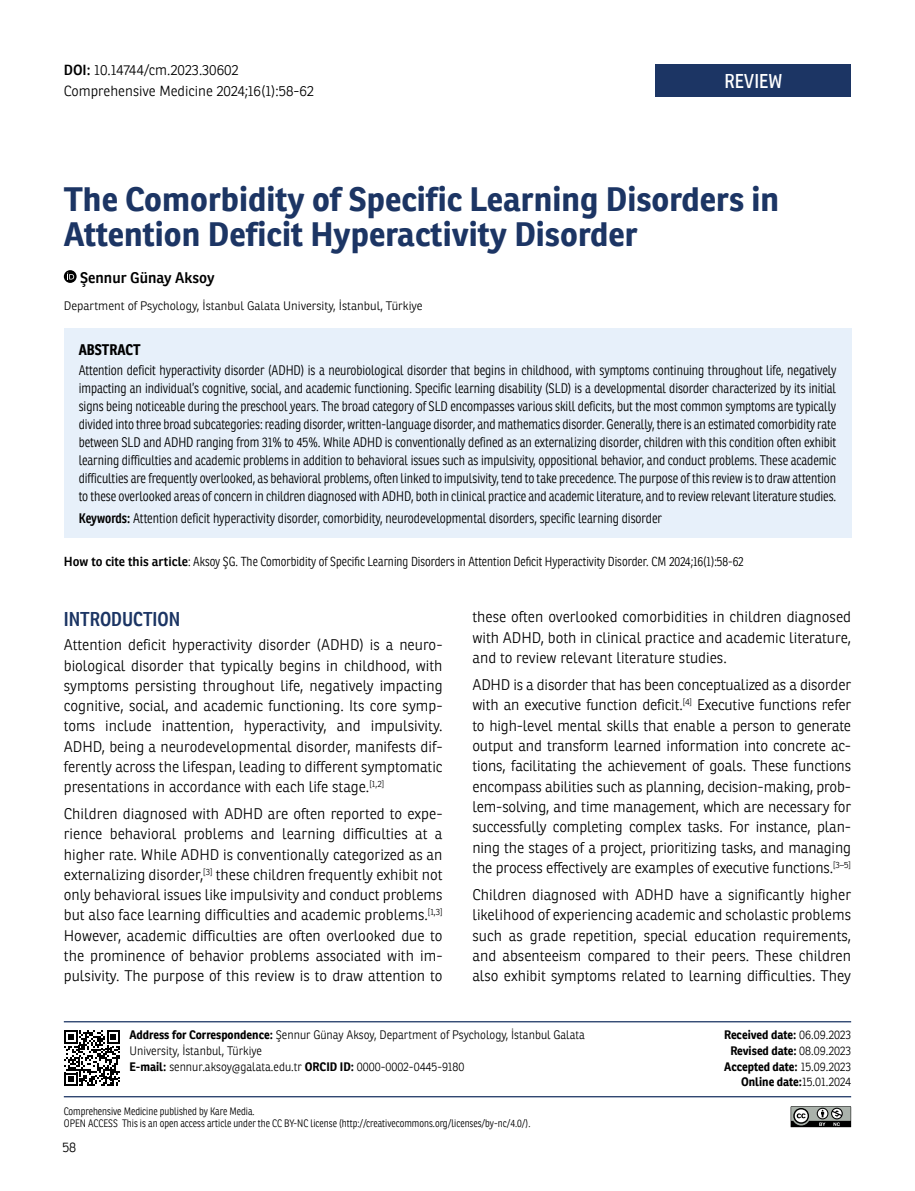
<style>
.page{position:relative;width:915px;height:1191px;background:#fff}
.page>*{position:absolute;margin:0;border:0;box-sizing:border-box;transform-origin:0 0}
.t1{font:700 33px/34.5px "Ronnia";color:#1c3564}
.t2{font:600 19.5px "Ronnia Cond";color:#1c3564}
.t3{font:19.5px "Ronnia Cond";color:#fff}
.t4{font:300 15px/20.2px "Ronnia";color:#000;text-align:justify}
.t5{font:600 15px "Ronnia";color:#000}
.t6{font:700 15px "Ronnia Cond";color:#000}
.t7{font:300 14.25px/21.5px "Ronnia";color:#000}
.t8{font:300 13.5px/18px "Ronnia Cond";color:#000;text-align:justify}
.t9{font:300 13.5px "Ronnia";color:#000}
.t10{font:300 12.75px "Ronnia Cond";color:#000}
.t11{font:300 12px/15.8px "Ronnia";color:#000;scale:.95 1}
.t12{font:700 12px/15.8px "Ronnia";color:#000;text-align:right;scale:.95 1}
.t13{font:300 12px "Ronnia";color:#000}
.t14{font:300 10.5px/12px "Ronnia Cond";color:#000}
.s1{font-weight:600}
.s2{font-family:"Ronnia";font-weight:600}
.s3{font-weight:700}
.s4{font-weight:300}
</style>
<div class="page">
<hr style="left:64px;top:1096px;width:786px;height:1px;background:#1c3564">
<svg style="left:790px;top:1106px;width:62px;height:22px"></svg>
<svg style="left:64px;top:270px;width:13px;height:13px"></svg>
<svg style="left:67px;top:272px;width:7px;height:7px"></svg>
<div style="left:655px;top:64px;width:195px;height:32px;background:#1c3564"></div>
<svg style="left:64px;top:1030px;width:56px;height:56px"></svg>
<hr style="left:64px;top:1021px;width:786px;height:1px;background:#1c3564">
<div style="left:64px;top:328px;width:786px;height:210px;background:#e7f0fa"></div>
<p class="t7" style="left:64px;top:59px;width:251px"><span class="s1">DOI:</span> 10.14744/cm.2023.30602<br>Comprehensive Medicine 2024;16(1):58-62</p>
<h2 class="t3" style="left:724px;top:68px;width:59px">REVIEW</h2>
<h1 class="t1" style="left:64px;top:182px;width:716px">The Comorbidity of Specific Learning Disorders in<br>Attention Deficit Hyperactivity Disorder</h1>
<p class="t5" style="left:80px;top:268px;width:136px">Şennur Günay Aksoy</p>
<p class="t13" style="left:64px;top:298px;width:360px">Department of Psychology, İstanbul Galata University, İstanbul, Türkiye</p>
<p class="t6" style="left:79px;top:339px;width:63px">ABSTRACT</p>
<p class="t8" style="left:79px;top:361px;width:758px">Attention deficit hyperactivity disorder (ADHD) is a neurobiological disorder that begins in childhood, with symptoms continuing throughout life, negatively impacting an individual’s cognitive, social, and academic functioning. Specific learning disability (SLD) is a developmental disorder characterized by its initial signs being noticeable during the preschool years. The broad category of SLD encompasses various skill deficits, but the most common symptoms are typically divided into three broad subcategories: reading disorder, written-language disorder, and mathematics disorder. Generally, there is an estimated comorbidity rate between SLD and ADHD ranging from 31% to 45%. While ADHD is conventionally defined as an externalizing disorder, children with this condition often exhibit learning difficulties and academic problems in addition to behavioral issues such as impulsivity, oppositional behavior, and conduct problems. These academic difficulties are frequently overlooked, as behavioral problems, often linked to impulsivity, tend to take precedence. The purpose of this review is to draw attention to these overlooked areas of concern in children diagnosed with ADHD, both in clinical practice and academic literature, and to review relevant literature studies.</p>
<p class="t8" style="left:79px;top:509px;width:584px"><span class="s1">Keywords:</span> Attention deficit hyperactivity disorder, comorbidity, neurodevelopmental disorders, specific learning disorder</p>
<p class="t10" style="left:64px;top:553px;width:681px"><span class="s2">How to cite this article</span>: Aksoy ŞG. The Comorbidity of Specific Learning Disorders in Attention Deficit Hyperactivity Disorder. CM 2024;16(1):58-62</p>
<h2 class="t2" style="left:64px;top:607px;width:118px">INTRODUCTION</h2>
<p class="t4" style="left:64px;top:635px;width:380px">Attention deficit hyperactivity disorder (ADHD) is a neuro&shy;biological disorder that typically begins in childhood, with symptoms persisting throughout life, negatively impacting cognitive, social, and academic functioning. Its core symp&shy;toms include inattention, hyperactivity, and impulsivity.<br>ADHD, being a neurodevelopmental disorder, manifests dif&shy;ferently across the lifespan, leading to different symptomatic presentations in accordance with each life stage.<sup>[1,2]</sup></p>
<p class="t4" style="left:64px;top:803px;width:380px">Children diagnosed with ADHD are often reported to expe&shy;rience behavioral problems and learning difficulties at a higher rate. While ADHD is conventionally categorized as an externalizing disorder,<sup>[3]</sup> these children frequently exhibit not only behavioral issues like impulsivity and conduct problems but also face learning difficulties and academic problems.<sup>[1,3] </sup>However, academic difficulties are often overlooked due to the prominence of behavior problems associated with im&shy;pulsivity. The purpose of this review is to draw attention to</p>
<p class="t4" style="left:472px;top:606px;width:380px">these often overlooked comorbidities in children diagnosed with ADHD, both in clinical practice and academic literature, and to review relevant literature studies.</p>
<p class="t4" style="left:472px;top:674px;width:380px">ADHD is a disorder that has been conceptualized as a disorder with an executive function deficit.<sup>[4]</sup> Executive functions refer to high-level mental skills that enable a person to generate output and transform learned information into concrete ac&shy;tions, facilitating the achievement of goals. These functions encompass abilities such as planning, decision-making, prob&shy;lem-solving, and time management, which are necessary for successfully completing complex tasks. For instance, plan&shy;ning the stages of a project, prioritizing tasks, and managing the process effectively are examples of executive functions.<sup>[3–5]</sup></p>
<p class="t4" style="left:472px;top:884px;width:380px">Children diagnosed with ADHD have a significantly higher likelihood of experiencing academic and scholastic problems such as grade repetition, special education requirements, and absenteeism compared to their peers. These children also exhibit symptoms related to learning difficulties. They</p>
<p class="t11" style="left:129px;top:1027px;width:481px"><span class="s3">Address for Correspondence:</span> Şennur Günay Aksoy, Department of Psychology, İstanbul Galata<br>University, İstanbul, Türkiye<br><span class="s3">E-mail:</span> sennur.aksoy@galata.edu.tr <span class="s3">ORCID ID:</span> 0000-0002-0445-9180</p>
<p class="t12" style="left:724px;top:1027px;width:135px">Received date: <span class="s4">06.09.2023<br></span>Revised date: <span class="s4">08.09.2023<br></span>Accepted date: <span class="s4">15.09.2023<br></span>Online date:<span class="s4">15.01.2024</span></p>
<p class="t14" style="left:64px;top:1105px;width:468px">Comprehensive Medicine published by Kare Media.<br>OPEN ACCESS This is an open access article under the CC BY-NC license (http://creativecommons.org/licenses/by-nc/4.0/).</p>
<p class="t9" style="left:62px;top:1139px;width:15px">58</p>
</div>
